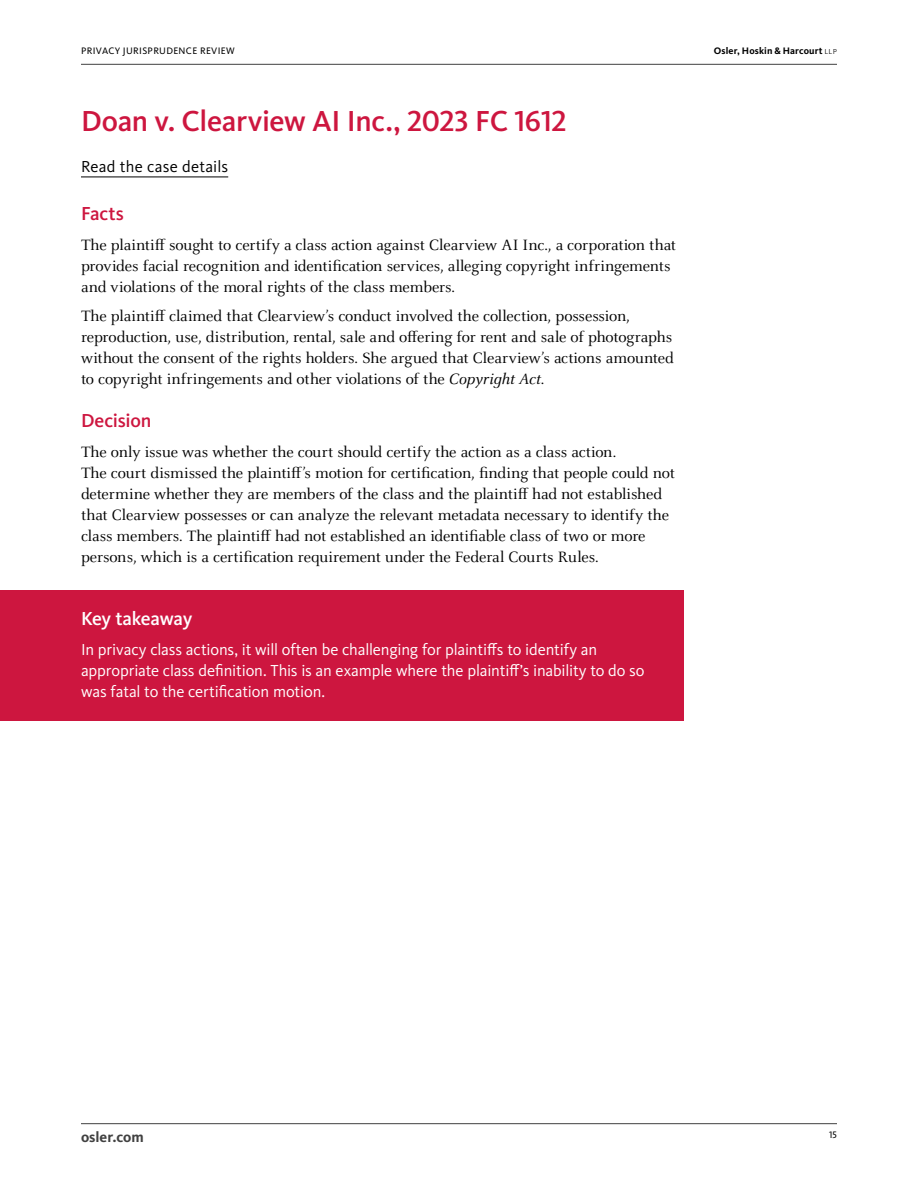
<style>
.page{position:relative;width:918px;height:1188px;background:#fff}
.page>*{position:absolute;margin:0;border:0;box-sizing:border-box;transform-origin:0 0}
.t1{font:500 30px "Kievit Pro";letter-spacing:-.015em;color:#cd163f}
.t2{font:500 19.5px "Kievit Pro";letter-spacing:-.01em;color:#cd163f}
.Key_Takeaway_header{font:500 19.5px "Kievit Pro";letter-spacing:-.02em;color:#fff}
.B1{font:16.5px/21px "Celeste OT";letter-spacing:-.01em;color:#000}
.Key_Takeaway_copy{font:16.5px/21px "Kievit Pro";letter-spacing:-.01em;color:#fff}
.Read_the_case_details{font:16.5px "Kievit Pro";letter-spacing:.015em;color:#000}
.t3{font:700 15px "Kievit Pro";color:#414141}
.t4{font:9.75px "Kievit Pro";letter-spacing:.035em;color:#000}
.t5{font:700 9.75px "Kievit Pro";letter-spacing:.015em;color:#000}
.s1{font-weight:300}
.s2{font-style:italic}
</style>
<div class="page">
<hr style="left:81px;top:1123px;width:756px;height:1px;background:#414141">
<hr style="left:81px;top:64px;width:756px;height:1px;background:#414141">
<hr style="left:81px;top:177px;width:147px;height:1px;background:#000">
<div style="left:0;top:590px;width:683px;height:54px;background:#cd163f"></div>
<div style="left:0;top:643px;width:683px;height:78px;background:#cd163f"></div>
<p class="t4" style="left:81px;top:45px;width:155px">PRIVACY JURISPRUDENCE REVIEW</p>
<p class="t5" style="left:714px;top:45px;width:125px">Osler, Hoskin &amp; Harcourt <span class="s1">llp</span></p>
<h2 class="t1" style="left:81px;top:103px;width:487px">Doan v. Clearview AI Inc., 2023 FC 1612</h2>
<p class="Read_the_case_details" style="left:81px;top:157px;width:149px">Read the case details</p>
<h3 class="t2" style="left:81px;top:202px;width:44px">Facts</h3>
<p class="B1" style="left:81px;top:234px;width:597px">The plaintiff sought to certify a class action against Clearview AI Inc., a corporation that provides facial recognition and identification services, alleging copyright infringements and violations of the moral rights of the class members.</p>
<p class="B1" style="left:81px;top:306px;width:595px">The plaintiff claimed that Clearview’s conduct involved the collection, possession, reproduction, use, distribution, rental, sale and offering for rent and sale of photographs without the consent of the rights holders. She argued that Clearview’s actions amounted to copyright infringements and other violations of the <span class="s2">Copyright Act</span>.</p>
<h3 class="t2" style="left:81px;top:409px;width:72px">Decision</h3>
<p class="B1" style="left:81px;top:441px;width:595px">The only issue was whether the court should certify the action as a class action.<br>The court dismissed the plaintiff’s motion for certification, finding that people could not determine whether they are members of the class and the plaintiff had not established that Clearview possesses or can analyze the relevant metadata necessary to identify the class members. The plaintiff had not established an identifiable class of two or more persons, which is a certification requirement under the Federal Courts Rules.</p>
<p class="Key_Takeaway_header" style="left:81px;top:607px;width:113px">Key takeaway</p>
<p class="Key_Takeaway_copy" style="left:81px;top:639px;width:565px">In privacy class actions, it will often be challenging for plaintiffs to identify an appropriate class definition. This is an example where the plaintiff’s inability to do so was fatal to the certification motion.</p>
<p class="t3" style="left:81px;top:1128px;width:64px">osler.com</p>
<p class="t4" style="left:829px;top:1129px;width:9px">15</p>
</div>
